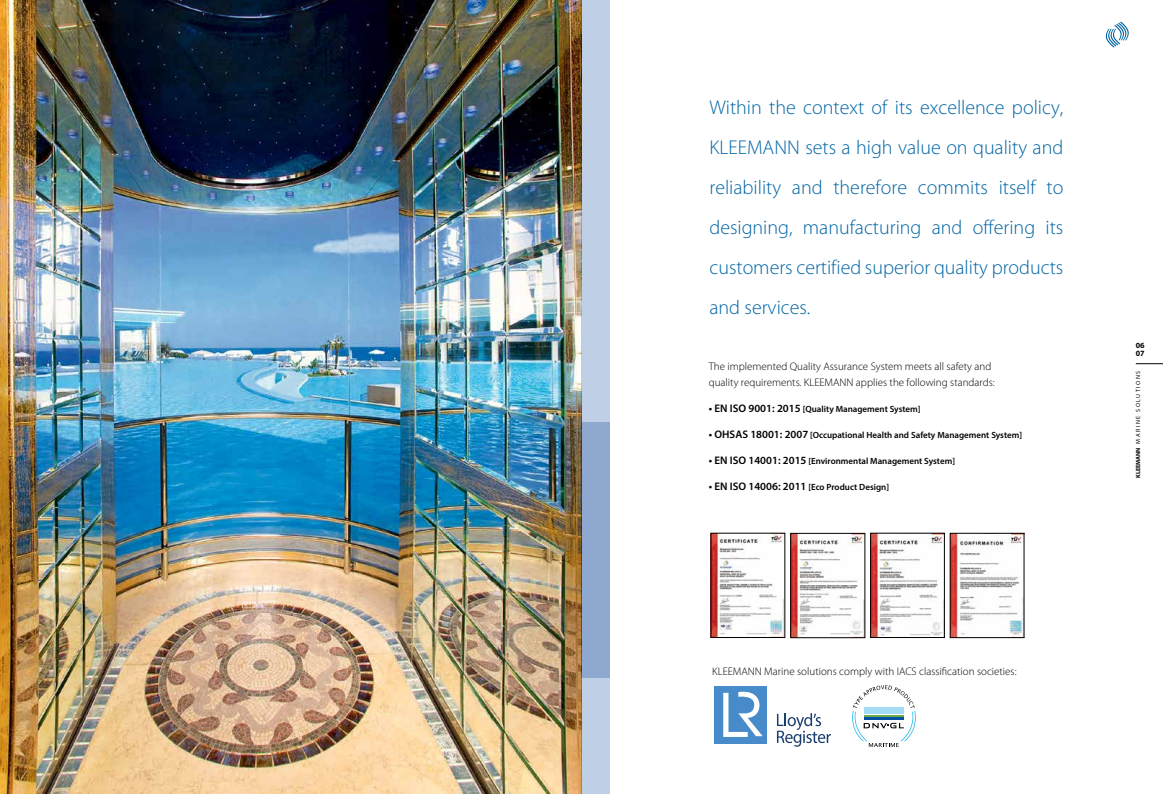
<style>
.page{position:relative;width:1163px;height:794px;background:#fff}
.page>*{position:absolute;margin:0;border:0;box-sizing:border-box;transform-origin:0 0}
.t1{font:300 20px/40px "Myriad Pro";color:#0065a4;text-align:justify}
.t2{font:300 11px/16px "Myriad Pro";color:#000}
.t3{font:600 9px "Myriad Pro";color:#000}
.t4{font:700 8px/8px "Myriad Pro";color:#000}
.t5{font:6px "Myriad Pro";letter-spacing:.25em;color:#000}
.s1{font-size:11px}
.s2{font-weight:700}
</style>
<div class="page">
<svg style="left:1105px;top:22px;width:24px;height:26px"></svg>
<svg style="left:1135px;top:363px;width:27px;height:1px"></svg>
<img style="left:0;top:0;width:581px;height:794px">
<div style="left:581px;top:0;width:28px;height:794px;background:#bfcfe6"></div>
<div style="left:581px;top:422px;width:28px;height:255px;background:#8fa8cf"></div>
<img style="left:872px;top:535px;width:70px;height:100px">
<div style="left:870px;top:533px;width:74px;height:104px;border:1px solid #000"></div>
<img style="left:792px;top:535px;width:70px;height:101px">
<div style="left:790px;top:533px;width:74px;height:105px;border:1px solid #000"></div>
<img style="left:712px;top:535px;width:70px;height:100px">
<div style="left:714px;top:686px;width:52px;height:57px;background:#478bca"></div>
<svg style="left:723px;top:691px;width:39px;height:46px"></svg>
<svg style="left:776px;top:713px;width:54px;height:33px"></svg>
<svg style="left:852px;top:685px;width:63px;height:62px"></svg>
<img style="left:951px;top:535px;width:70px;height:100px">
<p class="t1" style="left:709px;top:88px;width:355px">Within the context of its excellence policy, KLEEMANN sets a high value on quality and reliability and therefore commits itself to designing, manufacturing and offering its customers certified superior quality products and services.</p>
<p class="t2" style="left:708px;top:358px;width:287px">The implemented Quality Assurance System meets all safety and quality requirements. KLEEMANN applies the following standards:</p>
<p class="t3" style="left:708px;top:403px;width:213px"><span class="s1">• EN ISO 9001: 2015</span> [Quality Management System]</p>
<p class="t3" style="left:708px;top:429px;width:315px"><span class="s1">• OHSAS 18001: 2007</span> [Occupational Health and Safety Management System]</p>
<p class="t3" style="left:708px;top:455px;width:248px"><span class="s1">• EN ISO 14001: 2015</span> [Environmental Management System]</p>
<p class="t3" style="left:708px;top:481px;width:182px"><span class="s1">• EN ISO 14006: 2011</span> [Eco Product Design]</p>
<p class="t2" style="left:712px;top:663px;width:306px">KLEEMANN Marine solutions comply with IACS classification societies:</p>
<p class="t4" style="left:1135px;top:341px;width:10px">06<br>07</p>
<p class="t5" style="left:1134px;top:478px;width:109px;rotate:-90deg"><span class="s2">KLEEMANN</span> MARINE SOLUTIONS</p>
</div>
